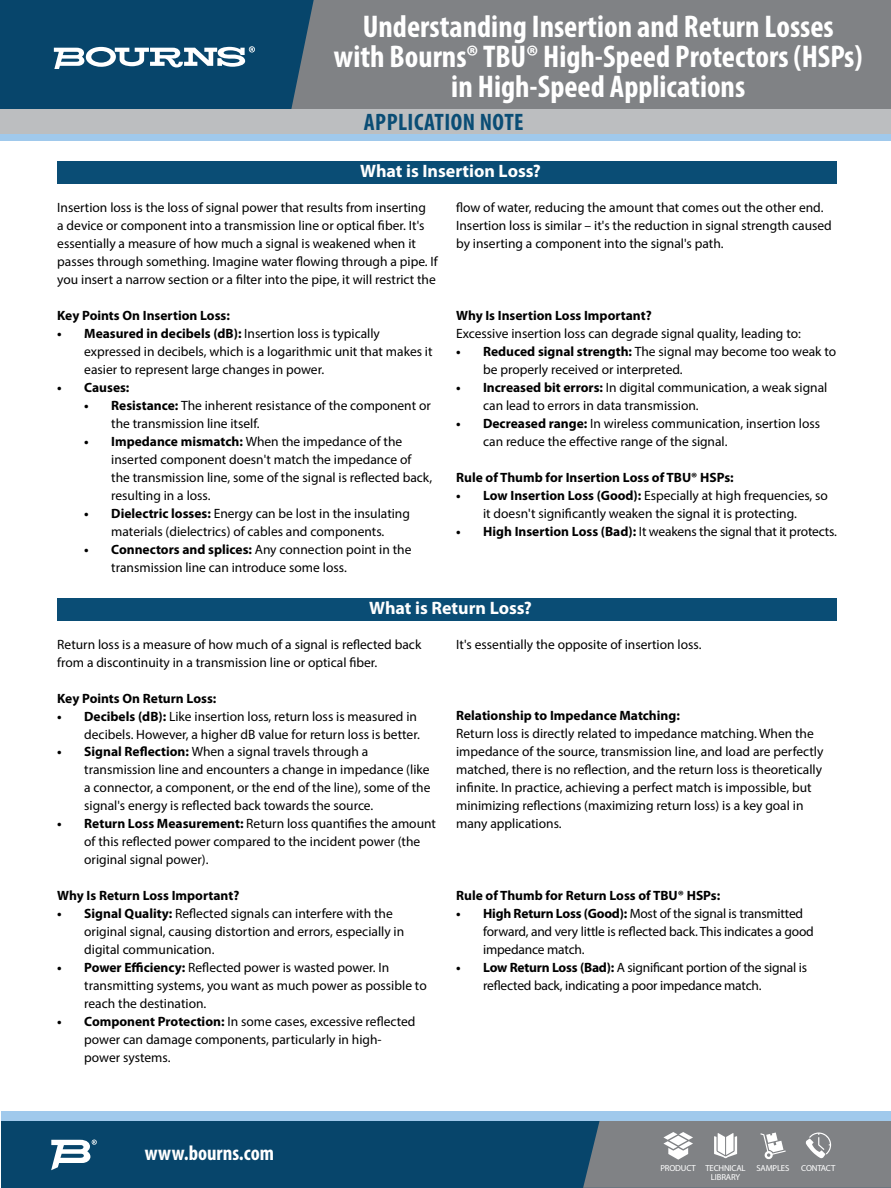
<style>
.page{position:relative;width:891px;height:1188px;background:#fff}
.page>*{position:absolute;margin:0;border:0;box-sizing:border-box;transform-origin:0 0}
.t1{font:700 condensed 31.5px/30px "Myriad Pro";color:#fff;text-align:center}
.t2{font:700 condensed 23.85px "Myriad Pro";letter-spacing:.02em;color:#0a4d75}
.t3{font:700 condensed 21px "Myriad Pro";color:#fff}
.t4{font:700 18px "Myriad Pro";color:#fff}
.t5{font:13.5px/18px "Myriad Pro";color:#000}
.t6{font:700 13.5px "Myriad Pro";color:#000}
.t7{font:8.7px/8.4px "Myriad Pro";letter-spacing:-.02em;color:#fff}
.s1{font-weight:700}
</style>
<div class="page">
<div style="left:0;top:132px;width:891px;height:9px;background:#a0c9ec"></div>
<div style="left:0;top:0;width:891px;height:109px;background:#808285"></div>
<svg style="left:0;top:0;width:314px;height:109px;background:#1a5275"></svg>
<div style="left:0;top:109px;width:891px;height:25px;background:#bcbec0"></div>
<div style="left:1px;top:1116px;width:890px;height:72px;background:#07456b"></div>
<div style="left:1px;top:1111px;width:890px;height:9px;background:#a0c9ec"></div>
<svg style="left:51px;top:1140px;width:46px;height:30px"></svg>
<svg style="left:583px;top:1120px;width:308px;height:68px;background:#84888d"></svg>
<div style="left:57px;top:161px;width:780px;height:23px;background:#0a4d75"></div>
<div style="left:57px;top:598px;width:780px;height:23px;background:#0a4d75"></div>
<h1 class="t1" style="left:334px;top:11px;width:530px">Understanding Insertion and Return Losses with Bourns® TBU® High-Speed Protectors (HSPs) in High-Speed Applications</h1>
<h2 class="t2" style="left:364px;top:107px;width:161px">APPLICATION NOTE</h2>
<h3 class="t4" style="left:360px;top:161px;width:182px">What is Insertion Loss?</h3>
<p class="t5" style="left:57px;top:198px;width:382px">Insertion loss is the loss of signal power that results from inserting<br>a device or component into a transmission line or optical fiber. It's essentially a measure of how much a signal is weakened when it passes through something. Imagine water flowing through a pipe. If you insert a narrow section or a filter into the pipe, it will restrict the</p>
<p class="t5" style="left:456px;top:198px;width:377px">flow of water, reducing the amount that comes out the other end.<br>Insertion loss is similar – it's the reduction in signal strength caused by inserting a component into the signal's path.</p>
<p class="t6" style="left:57px;top:308px;width:174px">Key Points On Insertion Loss:</p>
<p class="t5" style="left:84px;top:324px;width:350px;text-indent:-27px"><span class="s1">• Measured in decibels (dB):</span> Insertion loss is typically expressed in decibels, which is a logarithmic unit that makes it easier to represent large changes in power.</p>
<p class="t6" style="left:57px;top:379px;width:74px">• Causes:</p>
<p class="t5" style="left:111px;top:396px;width:321px;text-indent:-27px"><span class="s1">• Resistance:</span> The inherent resistance of the component or the transmission line itself.</p>
<p class="t5" style="left:111px;top:432px;width:322px;text-indent:-27px"><span class="s1">• Impedance mismatch:</span> When the impedance of the inserted component doesn't match the impedance of the transmission line, some of the signal is reflected back, resulting in a loss.</p>
<p class="t5" style="left:84px;top:504px;width:327px;text-align:center"><span class="s1">• Dielectric losses:</span> Energy can be lost in the insulating materials (dielectrics) of cables and components.</p>
<p class="t5" style="left:111px;top:540px;width:302px;text-indent:-27px"><span class="s1">• Connectors and splices:</span> Any connection point in the transmission line can introduce some loss.</p>
<p class="t6" style="left:456px;top:307px;width:197px">Why Is Insertion Loss Important?</p>
<p class="t5" style="left:456px;top:324px;width:346px">Excessive insertion loss can degrade signal quality, leading to:</p>
<p class="t5" style="left:483px;top:342px;width:355px;text-indent:-27px"><span class="s1">• Reduced signal strength:</span> The signal may become too weak to be properly received or interpreted.</p>
<p class="t5" style="left:483px;top:378px;width:346px;text-indent:-27px"><span class="s1">• Increased bit errors:</span> In digital communication, a weak signal can lead to errors in data transmission.</p>
<p class="t5" style="left:483px;top:414px;width:339px;text-indent:-27px"><span class="s1">• Decreased range:</span> In wireless communication, insertion loss can reduce the effective range of the signal.</p>
<p class="t6" style="left:456px;top:469px;width:279px">Rule of Thumb for Insertion Loss of TBU® HSPs:</p>
<p class="t5" style="left:456px;top:486px;width:373px;text-align:center"><span class="s1">• Low Insertion Loss (Good):</span> Especially at high frequencies, so it doesn't significantly weaken the signal it is protecting.</p>
<p class="t5" style="left:456px;top:522px;width:382px"><span class="s1">• High Insertion Loss (Bad):</span> It weakens the signal that it protects.</p>
<h3 class="t4" style="left:369px;top:598px;width:164px">What is Return Loss?</h3>
<p class="t5" style="left:57px;top:635px;width:366px">Return loss is a measure of how much of a signal is reflected back from a discontinuity in a transmission line or optical fiber.</p>
<p class="t5" style="left:456px;top:635px;width:247px">It's essentially the opposite of insertion loss.</p>
<p class="t6" style="left:57px;top:690px;width:161px">Key Points On Return Loss:</p>
<p class="t5" style="left:57px;top:707px;width:364px;text-align:right"><span class="s1">• Decibels (dB):</span> Like insertion loss, return loss is measured in decibels. However, a higher dB value for return loss is better.</p>
<p class="t5" style="left:84px;top:743px;width:348px;text-indent:-27px"><span class="s1">• Signal Reflection:</span> When a signal travels through a transmission line and encounters a change in impedance (like a connector, a component, or the end of the line), some of the signal's energy is reflected back towards the source.</p>
<p class="t5" style="left:84px;top:815px;width:353px;text-indent:-27px"><span class="s1">• Return Loss Measurement:</span> Return loss quantifies the amount of this reflected power compared to the incident power (the original signal power).</p>
<p class="t6" style="left:57px;top:888px;width:184px">Why Is Return Loss Important?</p>
<p class="t5" style="left:84px;top:905px;width:322px;text-indent:-27px"><span class="s1">• Signal Quality:</span> Reflected signals can interfere with the original signal, causing distortion and errors, especially in digital communication.</p>
<p class="t5" style="left:84px;top:959px;width:344px;text-indent:-27px"><span class="s1">• Power Efficiency:</span> Reflected power is wasted power. In transmitting systems, you want as much power as possible to reach the destination.</p>
<p class="t5" style="left:84px;top:1013px;width:333px;text-indent:-27px"><span class="s1">• Component Protection:</span> In some cases, excessive reflected power can damage components, particularly in high&shy;power systems.</p>
<p class="t6" style="left:456px;top:708px;width:225px">Relationship to Impedance Matching:</p>
<p class="t5" style="left:456px;top:725px;width:369px">Return loss is directly related to impedance matching. When the impedance of the source, transmission line, and load are perfectly matched, there is no reflection, and the return loss is theoretically infinite. In practice, achieving a perfect match is impossible, but minimizing reflections (maximizing return loss) is a key goal in many applications.</p>
<p class="t6" style="left:456px;top:888px;width:266px">Rule of Thumb for Return Loss of TBU® HSPs:</p>
<p class="t5" style="left:483px;top:905px;width:332px;text-indent:-27px"><span class="s1">• High Return Loss (Good):</span> Most of the signal is transmitted forward, and very little is reflected back. This indicates a good impedance match.</p>
<p class="t5" style="left:483px;top:959px;width:325px;text-indent:-27px"><span class="s1">• Low Return Loss (Bad):</span> A significant portion of the signal is reflected back, indicating a poor impedance match.</p>
<h3 class="t3" style="left:145px;top:1140px;width:131px">www.bourns.com</h3>
<p class="t7" style="left:711px;top:1164px;width:36px;text-indent:-51px">PRODUCT TECHNICAL<br>LIBRARY</p>
<p class="t7" style="left:757px;top:1164px;width:34px">SAMPLES</p>
<p class="t7" style="left:801px;top:1164px;width:36px">CONTACT</p>
</div>
